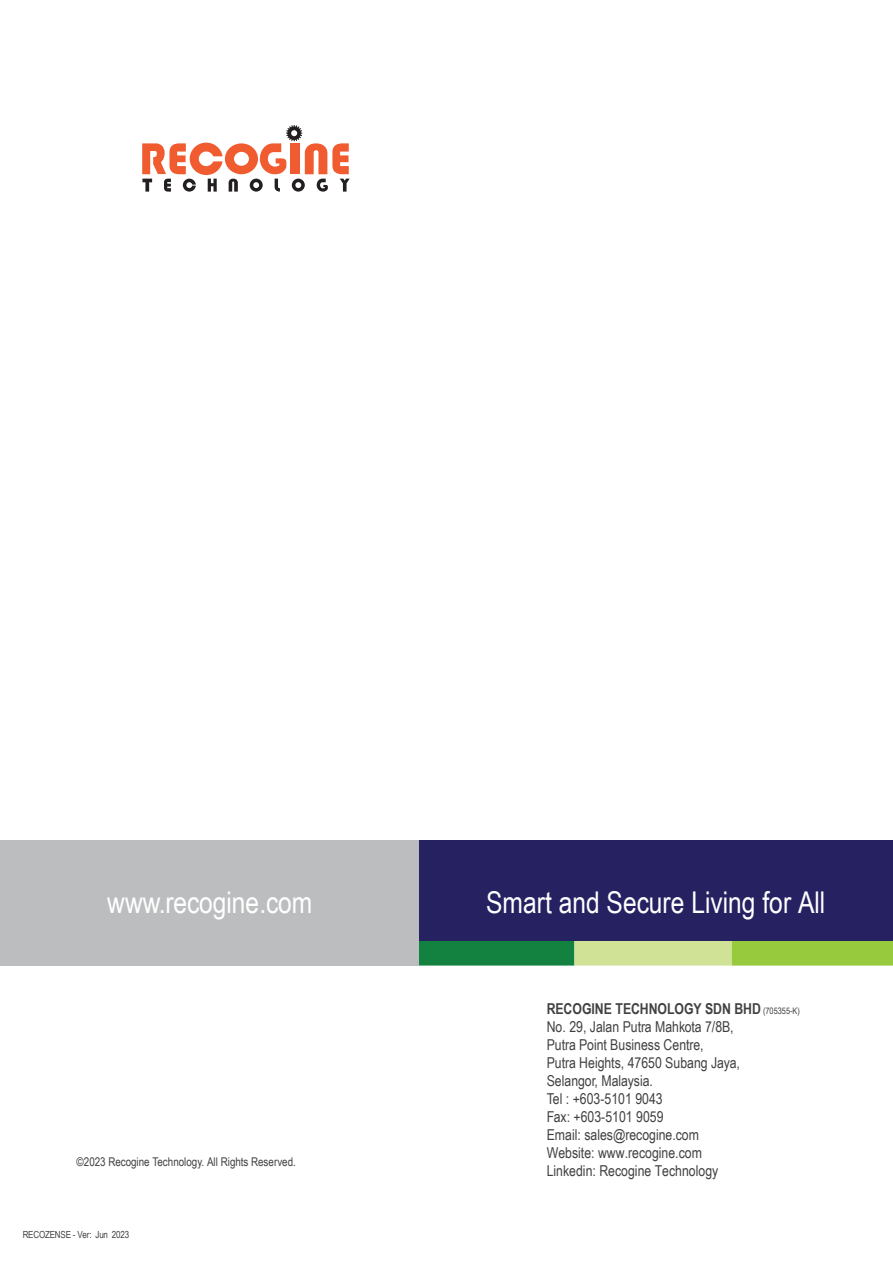
<style>
.page{position:relative;width:893px;height:1263px;background:#fff}
.page>*{position:absolute;margin:0;border:0;box-sizing:border-box;transform-origin:0 0}
.t1{font:30px "Arial Narrow";color:#fff}
.t2{font:15px/18px "Arial Narrow";color:#414042}
.t3{font:12px "Arial Narrow";color:#414042}
.t4{font:9.75px "Arial Narrow";letter-spacing:-.02em;color:#414042}
.s1{font-weight:700}
.s2{font-size:9px}
</style>
<div class="page">
<div style="left:418px;top:939px;width:156px;height:26px;background:#138140"></div>
<div style="left:574px;top:939px;width:158px;height:26px;background:#cfe296"></div>
<div style="left:732px;top:939px;width:161px;height:26px;background:#98ca3e"></div>
<div style="left:418px;top:840px;width:475px;height:100px;background:#262262"></div>
<div style="left:0;top:840px;width:418px;height:126px;background:#bbbdbf"></div>
<svg style="left:142px;top:125px;width:208px;height:67px"></svg>
<h1 class="t1" style="left:107px;top:880px;width:207px">www.recogine.com</h1>
<h1 class="t1" style="left:486px;top:880px;width:341px">Smart and Secure Living for All</h1>
<p class="t3" style="left:77px;top:1153px;width:221px">©2023 Recogine Technology. All Rights Reserved.</p>
<p class="t4" style="left:23px;top:1228px;width:108px">RECOZENSE - Ver: Jun 2023</p>
<p class="t2" style="left:547px;top:999px;width:255px"><span class="s1">RECOGINE TECHNOLOGY SDN BHD</span> <span class="s2">(705355-K)<br></span>No. 29, Jalan Putra Mahkota 7/8B,<br>Putra Point Business Centre,<br>Putra Heights, 47650 Subang Jaya,<br>Selangor, Malaysia.<br>Tel : +603-5101 9043<br>Fax: +603-5101 9059<br>Email: sales@recogine.com<br>Website: www.recogine.com<br>Linkedin: Recogine Technology</p>
</div>
